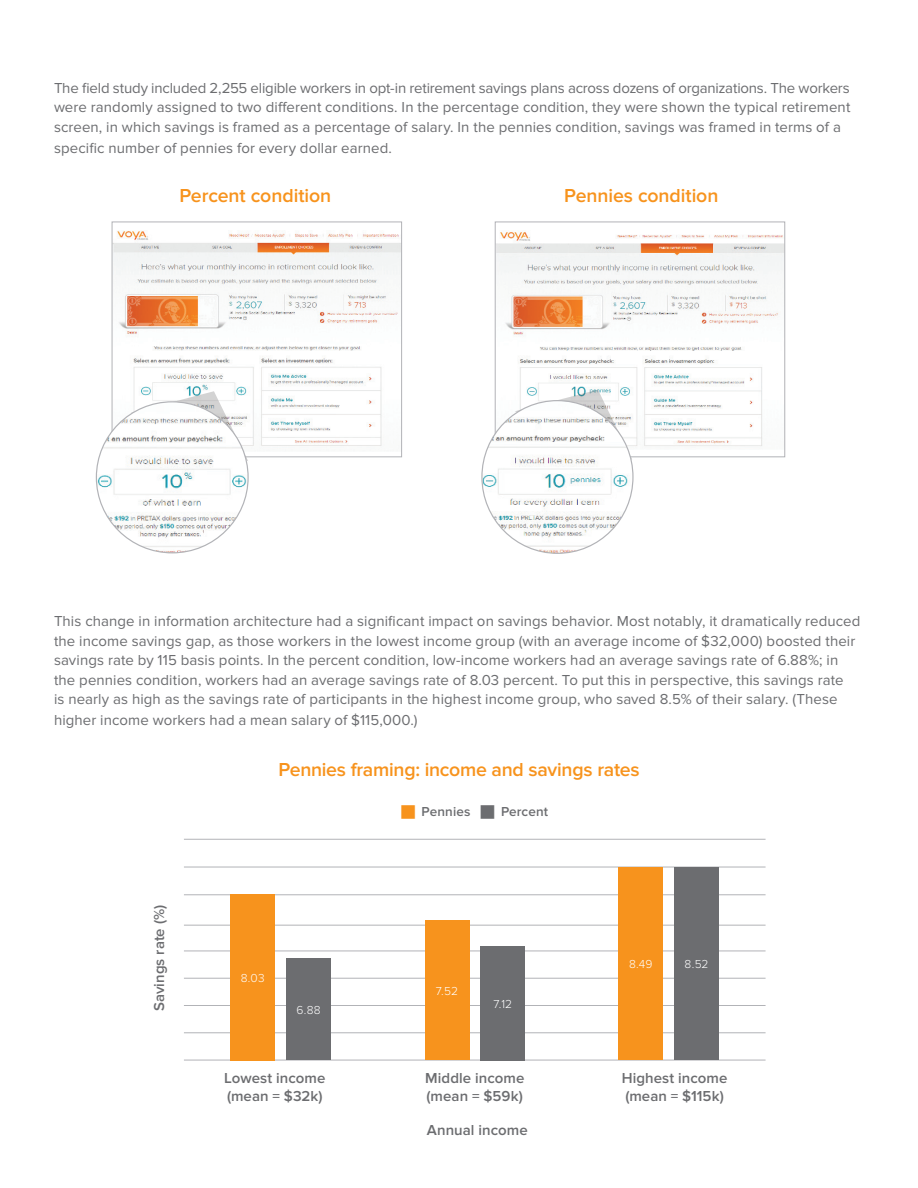
<style>
.page{position:relative;width:918px;height:1188px;background:#fff}
.page>*{position:absolute;margin:0;border:0;box-sizing:border-box;transform-origin:0 0}
.Voya_Legal_copy_-_7{font:600 19.5px "Proxima Nova";letter-spacing:-.01em;color:#f7931d}
.Voya_Legal_copy_-_7-2{font:15px/19.5px "Proxima Nova";letter-spacing:.005em;color:#6c6d70}
.Voya_Legal_copy_-_7-3{font:600 15px/18px "Proxima Nova";letter-spacing:.005em;color:#6c6d70}
.Voya_Legal_copy_-_7-4{font:600 13.5px "Proxima Nova";letter-spacing:.01em;color:#6c6d70}
.Voya_Legal_copy_-_7-5{font:300 12px "Proxima Nova";letter-spacing:.005em;color:#fff}
</style>
<div class="page">
<hr style="left:184px;top:839px;width:582px;height:1px;background:#b2b3b7">
<hr style="left:184px;top:867px;width:582px;height:1px;background:#b2b3b7">
<hr style="left:184px;top:895px;width:582px;height:1px;background:#b2b3b7">
<hr style="left:184px;top:925px;width:582px;height:1px;background:#b2b3b7">
<hr style="left:184px;top:951px;width:582px;height:1px;background:#b2b3b7">
<hr style="left:184px;top:978px;width:582px;height:1px;background:#b2b3b7">
<hr style="left:184px;top:1005px;width:582px;height:1px;background:#b2b3b7">
<hr style="left:184px;top:1033px;width:582px;height:1px;background:#b2b3b7">
<hr style="left:184px;top:1060px;width:582px;height:1px;background:#b2b3b7">
<div style="left:425px;top:921px;width:44px;height:139px;background:#f7931d"></div>
<div style="left:481px;top:946px;width:44px;height:115px;background:#6c6d70"></div>
<div style="left:286px;top:958px;width:45px;height:102px;background:#6c6d70"></div>
<div style="left:619px;top:867px;width:44px;height:192px;background:#f7931d"></div>
<div style="left:674px;top:867px;width:45px;height:193px;background:#6c6d70"></div>
<div style="left:230px;top:895px;width:45px;height:166px;background:#f7931d"></div>
<img style="left:114px;top:231px;width:286px;height:215px">
<div style="left:112px;top:222px;width:290px;height:235px;border:1px solid #b2b3b7"></div>
<svg style="left:131px;top:391px;width:117px;height:70px"></svg>
<img style="left:96px;top:402px;width:152px;height:151px;border-radius:76px">
<img style="left:497px;top:232px;width:286px;height:214px">
<div style="left:495px;top:222px;width:290px;height:235px;border:1px solid #b2b3b7"></div>
<svg style="left:515px;top:390px;width:117px;height:11px"></svg>
<img style="left:483px;top:401px;width:150px;height:152px">
<p class="Voya_Legal_copy_-_7-2" style="left:54px;top:78px;width:798px;text-align:justify">The field study included 2,255 eligible workers in opt-in retirement savings plans across dozens of organizations. The workers were randomly assigned to two different conditions. In the percentage condition, they were shown the typical retirement screen, in which savings is framed as a percentage of salary. In the pennies condition, savings was framed in terms of a</p>
<p class="Voya_Legal_copy_-_7-2" style="left:54px;top:138px;width:339px">specific number of pennies for every dollar earned.</p>
<p class="Voya_Legal_copy_-_7" style="left:179px;top:185px;width:153px">Percent condition</p>
<p class="Voya_Legal_copy_-_7" style="left:564px;top:185px;width:156px">Pennies condition</p>
<p class="Voya_Legal_copy_-_7-2" style="left:54px;top:612px;width:808px">This change in information architecture had a significant impact on savings behavior. Most notably, it dramatically reduced the income savings gap, as those workers in the lowest income group (with an average income of $32,000) boosted their savings rate by 115 basis points. In the percent condition, low-income workers had an average savings rate of 6.88%; in the pennies condition, workers had an average savings rate of 8.03 percent. To put this in perspective, this savings rate<br>is nearly as high as the savings rate of participants in the highest income group, who saved 8.5% of their salary. (These</p>
<p class="Voya_Legal_copy_-_7-2" style="left:54px;top:711px;width:365px">higher income workers had a mean salary of $115,000.)</p>
<p class="Voya_Legal_copy_-_7" style="left:278px;top:759px;width:363px">Pennies framing: income and savings rates</p>
<p class="Voya_Legal_copy_-_7-3" style="left:151px;top:1011px;width:108px;rotate:-90deg">Savings rate (%)</p>
<p class="Voya_Legal_copy_-_7-5" style="left:241px;top:969px;width:25px">8.03</p>
<p class="Voya_Legal_copy_-_7-5" style="left:297px;top:1001px;width:26px">6.88</p>
<p class="Voya_Legal_copy_-_7-4" style="left:422px;top:804px;width:50px">Pennies</p>
<p class="Voya_Legal_copy_-_7-4" style="left:501px;top:804px;width:49px">Percent</p>
<p class="Voya_Legal_copy_-_7-5" style="left:436px;top:982px;width:24px">7.52</p>
<p class="Voya_Legal_copy_-_7-5" style="left:494px;top:995px;width:20px">7.12</p>
<p class="Voya_Legal_copy_-_7-5" style="left:629px;top:955px;width:25px">8.49</p>
<p class="Voya_Legal_copy_-_7-5" style="left:685px;top:955px;width:25px">8.52</p>
<p class="Voya_Legal_copy_-_7-3" style="left:224px;top:1070px;width:103px">Lowest income (mean = $32k)</p>
<p class="Voya_Legal_copy_-_7-3" style="left:425px;top:1070px;width:101px">Middle income (mean = $59k)</p>
<p class="Voya_Legal_copy_-_7-3" style="left:622px;top:1070px;width:107px">Highest income (mean = $115k)</p>
<p class="Voya_Legal_copy_-_7-3" style="left:427px;top:1121px;width:102px">Annual income</p>
</div>
